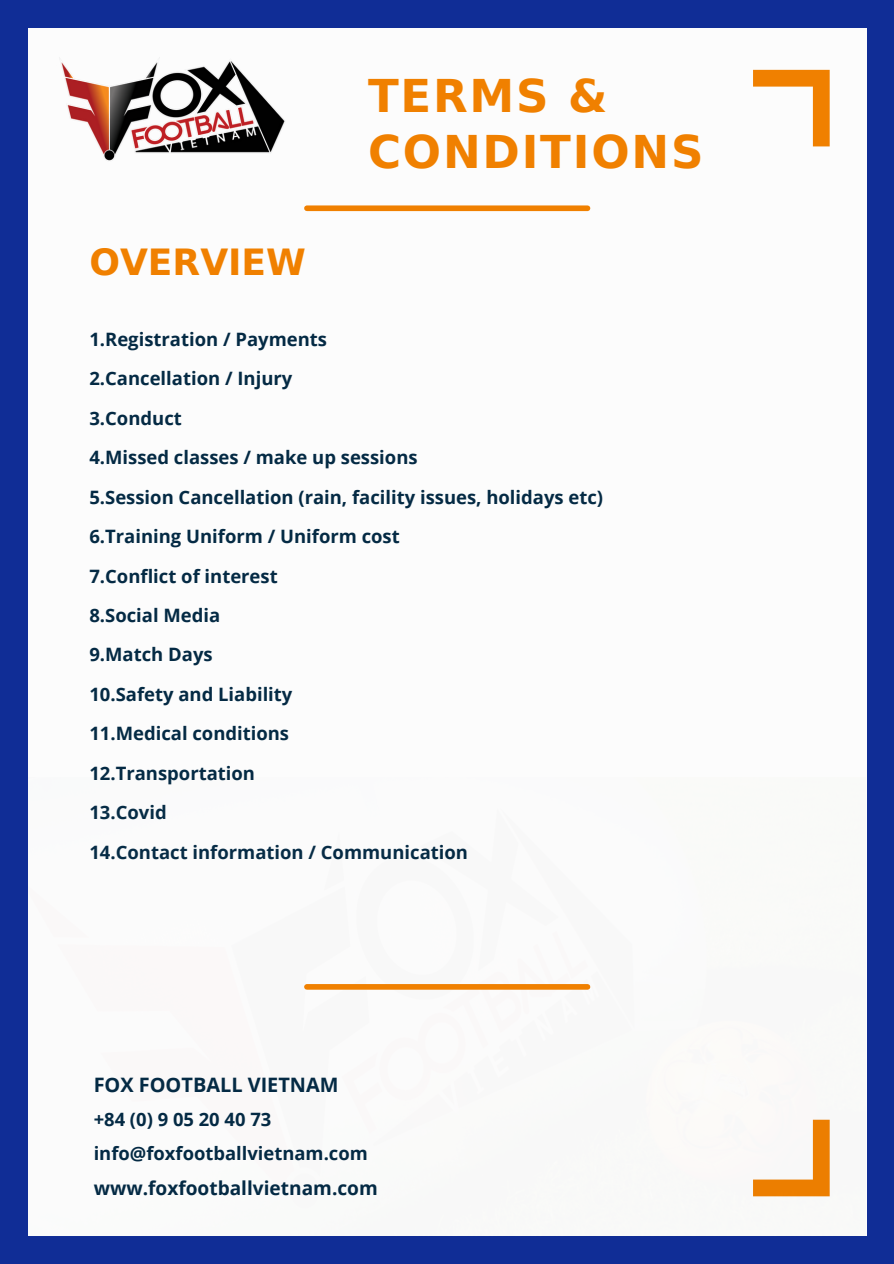
<style>
.page{position:relative;width:894px;height:1264px;background:#fff}
.page>*{position:absolute;margin:0;border:0;box-sizing:border-box;transform-origin:0 0}
.t1{font:700 45px "DejaVu Sans";letter-spacing:.04em;color:#f08000}
.t2{font:700 36px "DejaVu Sans";color:#f08000}
.t3{font:700 19.95px "Open Sans";color:#042a44}
.t4{font:700 19.05px "Open Sans";color:#042a44}
.t5{font:700 18.45px "Open Sans";color:#042a44}
</style>
<div class="page">
<div style="left:0;top:0;width:893px;height:1263px;background:#102d96"></div>
<div style="left:28px;top:28px;width:838px;height:1207px;background:#fcfcfc"></div>
<svg style="left:753px;top:70px;width:76px;height:76px"></svg>
<img style="left:304px;top:984px;width:526px;height:213px">
<img style="left:61px;top:57px;width:224px;height:104px">
<div style="left:307px;top:984px;width:280px;height:5px;background:#f08000"></div>
<div style="left:307px;top:205px;width:280px;height:6px;background:#f08000"></div>
<p class="t2" style="left:89px;top:241px;width:218px">OVERVIEW</p>
<p class="t1" style="left:368px;top:71px;width:241px">TERMS &amp;</p>
<p class="t1" style="left:368px;top:126px;width:337px">CONDITIONS</p>
<p class="t5" style="left:89px;top:326px;width:239px">1.Registration / Payments</p>
<p class="t5" style="left:89px;top:366px;width:204px">2.Cancellation / Injury</p>
<p class="t5" style="left:89px;top:405px;width:94px">3.Conduct</p>
<p class="t5" style="left:89px;top:444px;width:329px">4.Missed classes / make up sessions</p>
<p class="t5" style="left:89px;top:484px;width:515px">5.Session Cancellation (rain, facility issues, holidays etc)</p>
<p class="t5" style="left:89px;top:523px;width:312px">6.Training Uniform / Uniform cost</p>
<p class="t5" style="left:89px;top:563px;width:190px">7.Conflict of interest</p>
<p class="t5" style="left:89px;top:602px;width:132px">8.Social Media</p>
<p class="t5" style="left:89px;top:641px;width:125px">9.Match Days</p>
<p class="t5" style="left:89px;top:681px;width:204px">10.Safety and Liability</p>
<p class="t5" style="left:89px;top:720px;width:201px">11.Medical conditions</p>
<p class="t5" style="left:89px;top:760px;width:167px">12.Transportation</p>
<p class="t5" style="left:89px;top:799px;width:79px">13.Covid</p>
<p class="t5" style="left:89px;top:838px;width:380px">14.Contact information / Communication</p>
<p class="t3" style="left:94px;top:1070px;width:246px">FOX FOOTBALL VIETNAM</p>
<p class="t5" style="left:94px;top:1106px;width:179px">+84 (0) 9 05 20 40 73</p>
<p class="t5" style="left:94px;top:1140px;width:275px">info@foxfootballvietnam.com</p>
<p class="t4" style="left:94px;top:1174px;width:285px">www.foxfootballvietnam.com</p>
</div>
